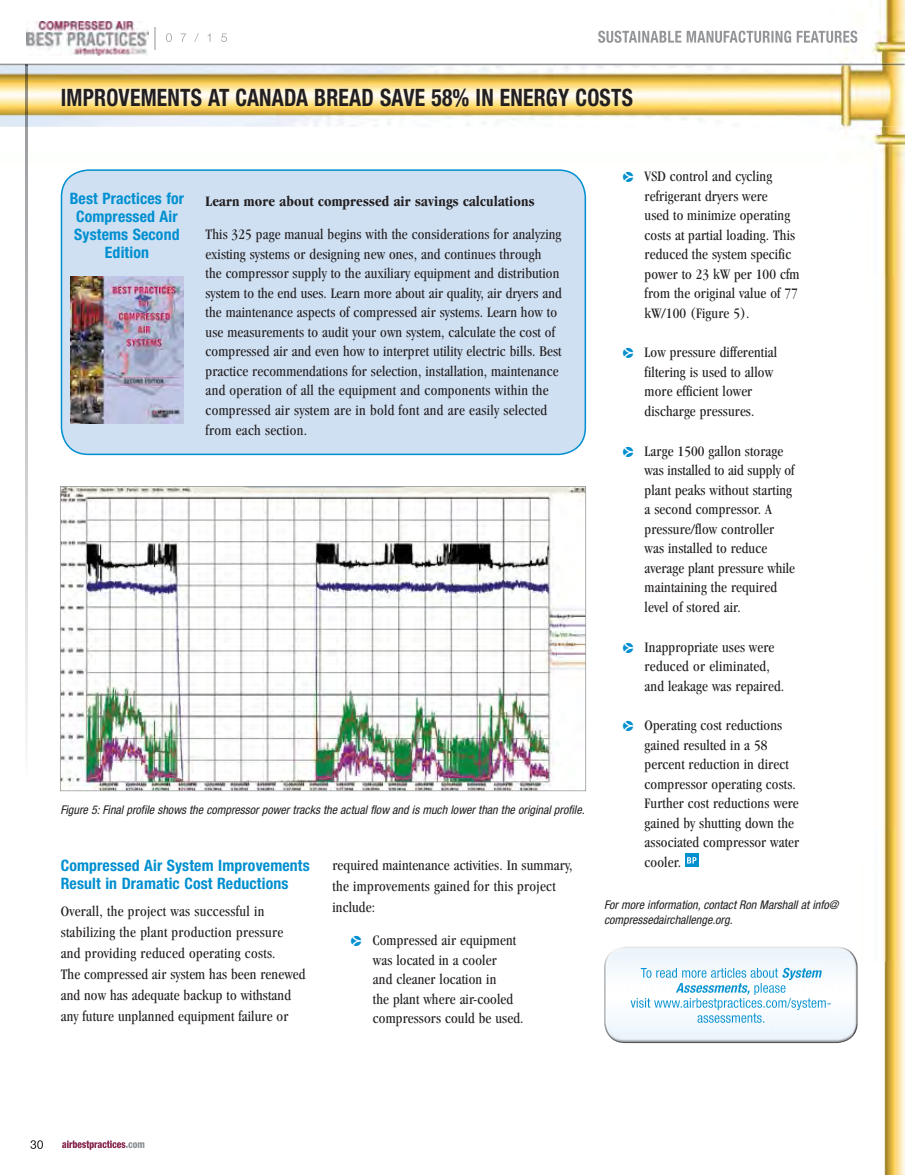
<style>
.page{position:relative;width:905px;height:1175px;background:#fff}
.page>*{position:absolute;margin:0;border:0;box-sizing:border-box;transform-origin:0 0}
.t1{font:700 condensed 24px "Helvetica Neue";letter-spacing:.01em;color:#231f20;scale:.9 1}
.t2{font:700 condensed 15.75px/18px "Helvetica Neue";letter-spacing:.01em;color:#008fd0}
.t3{font:condensed 15px/19.5px "Garamond";letter-spacing:.01em;color:#231f20}
.t4{font:700 condensed 15px "Garamond";letter-spacing:.01em;color:#231f20}
.t5{font:italic condensed 12px/15px "Helvetica Neue";color:#231f20}
.s1{font-family:"Pointers";font-stretch:normal;font-size:13.5px;color:#008fd0}
</style>
<div class="page">
<img style="left:0;top:0;width:904px;height:961px">
<img style="left:857px;top:961px;width:47px;height:213px">
<img style="left:0;top:64px;width:904px;height:63px">
<div style="left:685px;top:853px;width:13px;height:13px;background:#008fd0"></div>
<svg style="left:687px;top:857px;width:9px;height:6px"></svg>
<img style="left:604px;top:946px;width:246px;height:18px">
<img style="left:607px;top:964px;width:248px;height:79px">
<img style="left:848px;top:951px;width:9px;height:83px">
<img style="left:604px;top:951px;width:10px;height:83px">
<div style="left:61px;top:169px;width:525px;height:286px;background:#cfe0f3"></div>
<img style="left:70px;top:277px;width:113px;height:146px">
<img style="left:60px;top:486px;width:526px;height:305px">
<img style="left:25px;top:66px;width:2px;height:717px">
<img style="left:26px;top:21px;width:122px;height:35px">
<img style="left:154px;top:28px;width:4px;height:22px">
<img style="left:166px;top:33px;width:61px;height:9px">
<svg style="left:30px;top:1140px;width:13px;height:8px"></svg>
<img style="left:62px;top:1140px;width:63px;height:9px">
<img style="left:126px;top:1142px;width:18px;height:6px">
<img style="left:598px;top:31px;width:259px;height:12px">
<img style="left:0;top:65px;width:904px;height:1px">
<h1 class="t1" style="left:61px;top:83px;width:637px">IMPROVEMENTS AT CANADA BREAD SAVE 58% IN ENERGY COSTS</h1>
<p class="t2" style="left:70px;top:189px;width:116px;text-align:center">Best Practices for<br>Compressed Air<br>Systems Second<br>Edition</p>
<p class="t4" style="left:205px;top:193px;width:331px">Learn more about compressed air savings calculations</p>
<p class="t3" style="left:205px;top:225px;width:357px">This 325 page manual begins with the considerations for analyzing existing systems or designing new ones, and continues through<br>the compressor supply to the auxiliary equipment and distribution system to the end uses. Learn more about air quality, air dryers and the maintenance aspects of compressed air systems. Learn how to use measurements to audit your own system, calculate the cost of compressed air and even how to interpret utility electric bills. Best practice recommendations for selection, installation, maintenance and operation of all the equipment and components within the compressed air system are in bold font and are easily selected from each section.</p>
<p class="t5" style="left:60px;top:802px;width:526px">Figure 5: Final profile shows the compressor power tracks the actual flow and is much lower than the original profile.</p>
<p class="t2" style="left:61px;top:855px;width:250px">Compressed Air System Improvements<br>Result in Dramatic Cost Reductions</p>
<p class="t3" style="left:61px;top:901px;width:246px;line-height:21px">Overall, the project was successful in stabilizing the plant production pressure and providing reduced operating costs.<br>The compressed air system has been renewed and now has adequate backup to withstand any future unplanned equipment failure or</p>
<p class="t3" style="left:332px;top:854px;width:241px;line-height:21px">required maintenance activities. In summary, the improvements gained for this project include:</p>
<p class="t3" style="left:373px;top:930px;width:152px;text-indent:-22px"><span class="s1">p</span> Compressed air equipment was located in a cooler<br>and cleaner location in<br>the plant where air-cooled compressors could be used.</p>
<p class="t3" style="left:644px;top:166px;width:156px;text-indent:-22px"><span class="s1">p</span> VSD control and cycling refrigerant dryers were<br>used to minimize operating costs at partial loading. This reduced the system specific power to 23 kW per 100 cfm from the original value of 77 kW/100 (Figure 5).</p>
<p class="t3" style="left:644px;top:343px;width:134px;text-indent:-22px"><span class="s1">p</span> Low pressure differential filtering is used to allow more efficient lower discharge pressures.</p>
<p class="t3" style="left:644px;top:441px;width:152px;text-indent:-22px"><span class="s1">p</span> Large 1500 gallon storage was installed to aid supply of plant peaks without starting a second compressor. A pressure/flow controller was installed to reduce average plant pressure while maintaining the required level of stored air.</p>
<p class="t3" style="left:644px;top:637px;width:141px;text-indent:-22px"><span class="s1">p</span> Inappropriate uses were reduced or eliminated, and leakage was repaired.</p>
<p class="t3" style="left:644px;top:715px;width:156px;text-indent:-22px"><span class="s1">p</span> Operating cost reductions gained resulted in a 58 percent reduction in direct compressor operating costs.<br>Further cost reductions were gained by shutting down the associated compressor water cooler.</p>
<p class="t5" style="left:604px;top:897px;width:236px">For more information, contact Ron Marshall at info@ compressedairchallenge.org.</p>
</div>
